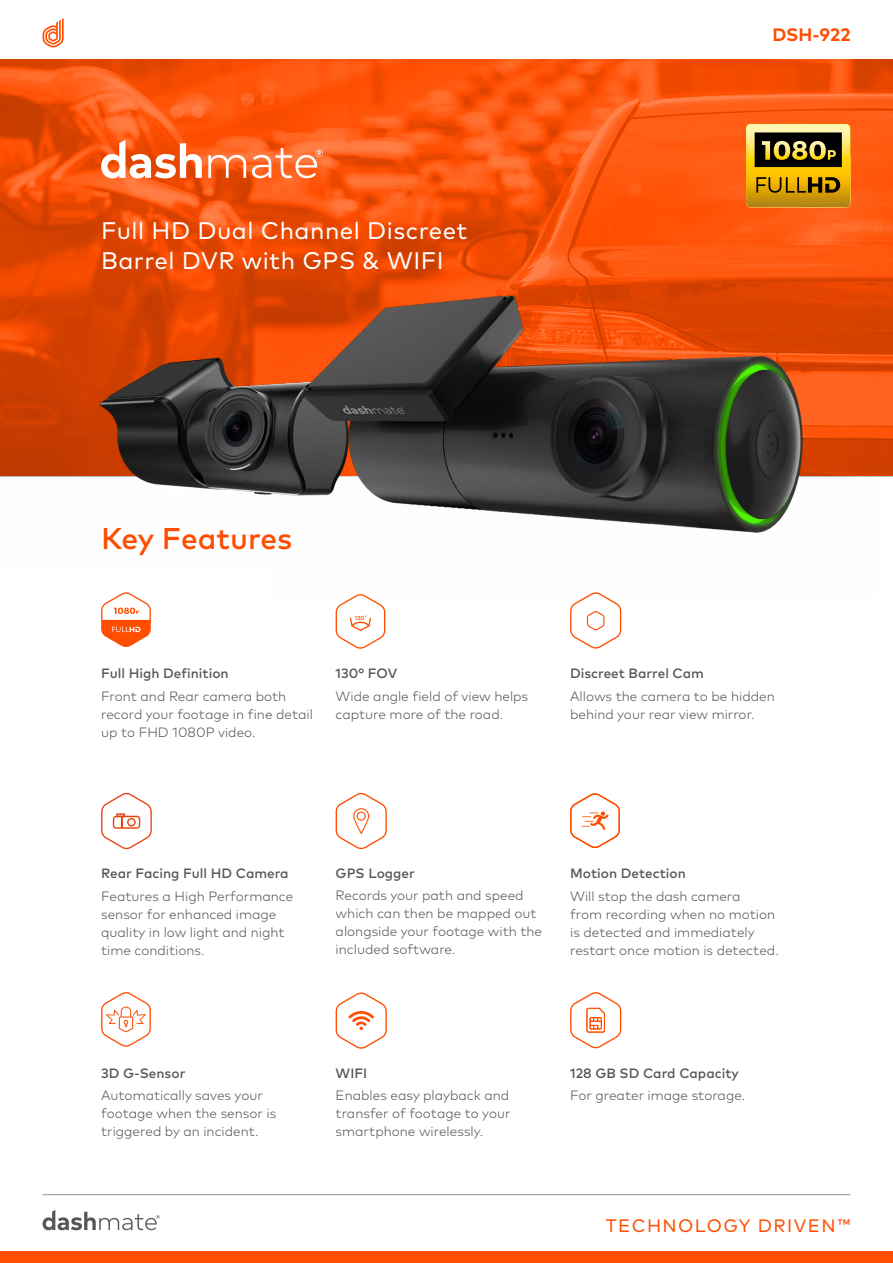
<style>
.page{position:relative;width:893px;height:1263px;background:#fff}
.page>*{position:absolute;margin:0;border:0;box-sizing:border-box;transform-origin:0 0}
.t1{font:500 30px "Mark OT";color:#ff4e00}
.t2{font:24px/30px "Mark OT";letter-spacing:.02em;color:#fff}
.t3{font:18px "Mark OT";letter-spacing:.08em;color:#ff4e00}
.t4{font:700 18px "Mark OT";color:#ff4e00}
.t5{font:300 13.5px/18px "Mark OT";color:#575756}
.t6{font:500 13.5px "Mark OT";color:#575756}
.t7{font:500 5.7px "Mark OT";color:#ff4e00}
</style>
<div class="page">
<div style="left:0;top:1251px;width:893px;height:12px;background:#ff4e00"></div>
<svg style="left:0;top:60px;width:893px;height:416px;background:#f5540d"></svg>
<svg style="left:208px;top:155px;width:38px;height:23px"></svg>
<svg style="left:252px;top:148px;width:71px;height:30px"></svg>
<svg style="left:101px;top:140px;width:101px;height:38px"></svg>
<svg style="left:43px;top:18px;width:21px;height:30px"></svg>
<hr style="left:43px;top:1194px;width:807px;height:1px;background:#919191">
<svg style="left:336px;top:992px;width:51px;height:57px"></svg>
<svg style="left:336px;top:598px;width:49px;height:51px"></svg>
<svg style="left:43px;top:1210px;width:117px;height:20px"></svg>
<svg style="left:570px;top:992px;width:51px;height:56px"></svg>
<svg style="left:101px;top:992px;width:50px;height:55px"></svg>
<svg style="left:570px;top:793px;width:50px;height:55px"></svg>
<svg style="left:101px;top:592px;width:50px;height:55px"></svg>
<svg style="left:101px;top:793px;width:51px;height:56px"></svg>
<svg style="left:746px;top:124px;width:104px;height:83px;background:#9f8221"></svg>
<svg style="left:570px;top:598px;width:51px;height:51px"></svg>
<img style="left:0;top:296px;width:271px;height:199px">
<img style="left:271px;top:265px;width:607px;height:333px">
<svg style="left:336px;top:793px;width:51px;height:56px"></svg>
<h2 class="t2" style="left:101px;top:215px;width:368px">Full HD Dual Channel Discreet<br>Barrel DVR with GPS &amp; WIFI</h2>
<h3 class="t4" style="left:772px;top:23px;width:80px">DSH-922</h3>
<h1 class="t1" style="left:101px;top:519px;width:193px">Key Features</h1>
<p class="t6" style="left:101px;top:665px;width:129px">Full High Definition</p>
<p class="t5" style="left:101px;top:687px;width:213px">Front and Rear camera both record your footage in fine detail up to FHD 1080P video.</p>
<p class="t7" style="left:355px;top:614px;width:14px">130˚</p>
<p class="t6" style="left:336px;top:665px;width:63px">130° FOV</p>
<p class="t5" style="left:336px;top:687px;width:194px">Wide angle field of view helps capture more of the road.</p>
<p class="t6" style="left:570px;top:665px;width:135px">Discreet Barrel Cam</p>
<p class="t5" style="left:570px;top:687px;width:206px">Allows the camera to be hidden behind your rear view mirror.</p>
<p class="t6" style="left:101px;top:865px;width:189px">Rear Facing Full HD Camera</p>
<p class="t5" style="left:101px;top:887px;width:194px">Features a High Performance sensor for enhanced image quality in low light and night time conditions.</p>
<p class="t6" style="left:336px;top:864px;width:81px">GPS Logger</p>
<p class="t5" style="left:336px;top:886px;width:208px">Records your path and speed which can then be mapped out alongside your footage with the included software.</p>
<p class="t6" style="left:570px;top:865px;width:117px">Motion Detection</p>
<p class="t5" style="left:570px;top:887px;width:210px">Will stop the dash camera<br>from recording when no motion is detected and immediately restart once motion is detected.</p>
<p class="t6" style="left:101px;top:1064px;width:86px">3D G-Sensor</p>
<p class="t5" style="left:101px;top:1086px;width:177px">Automatically saves your footage when the sensor is triggered by an incident.</p>
<p class="t6" style="left:336px;top:1064px;width:33px">WIFI</p>
<p class="t5" style="left:336px;top:1086px;width:176px;text-align:justify">Enables easy playback and transfer of footage to your smartphone wirelessly.</p>
<p class="t6" style="left:570px;top:1064px;width:170px">128 GB SD Card Capacity</p>
<p class="t5" style="left:570px;top:1086px;width:177px">For greater image storage.</p>
<h3 class="t3" style="left:606px;top:1215px;width:246px">TECHNOLOGY DRIVEN™</h3>
</div>
